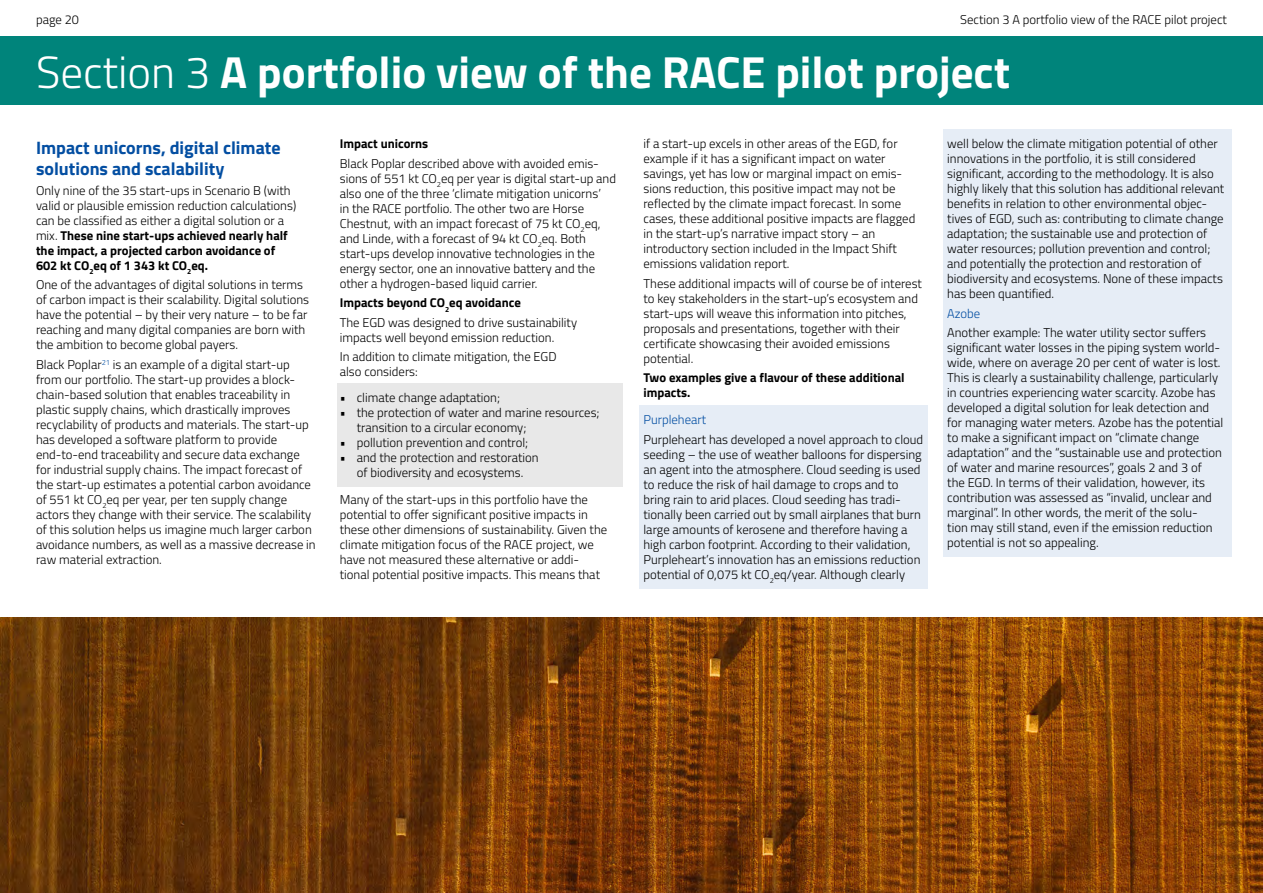
<style>
.page{position:relative;width:1263px;height:893px;background:#fff}
.page>*{position:absolute;margin:0;border:0;box-sizing:border-box;transform-origin:0 0}
.t1{font:700 45px "Titillium Web";color:#fff}
.t2{font:700 18px/21px "Titillium Web";color:#034ea2}
.t3{font:300 12.75px/15px "Titillium Web";color:#000}
.t4{font:700 12.75px/15px "Titillium Web";color:#000}
.t5{font:300 12.75px "Titillium Web";color:#034ea2}
.s1{font-weight:300}
.s2{font-weight:700}
</style>
<div class="page">
<div style="left:0;top:37px;width:1263px;height:68px;background:#00847b"></div>
<div style="left:337px;top:383px;width:285px;height:28px;background:#e8e8e8"></div>
<div style="left:337px;top:398px;width:285px;height:43px;background:#e8e8e8"></div>
<div style="left:337px;top:428px;width:285px;height:28px;background:#e8e8e8"></div>
<div style="left:337px;top:443px;width:285px;height:43px;background:#e8e8e8"></div>
<div style="left:639px;top:405px;width:289px;height:29px;background:#e6edf6"></div>
<div style="left:639px;top:425px;width:289px;height:163px;background:#e6edf6"></div>
<div style="left:943px;top:129px;width:288px;height:179px;background:#e6edf6"></div>
<div style="left:943px;top:299px;width:288px;height:28px;background:#e6edf6"></div>
<div style="left:943px;top:318px;width:288px;height:239px;background:#e6edf6"></div>
<img style="left:0;top:618px;width:1263px;height:275px">
<p class="t3" style="left:36px;top:11px;width:45px">page 20</p>
<p class="t3" style="left:960px;top:11px;width:268px">Section 3 A portfolio view of the RACE pilot project</p>
<h1 class="t1" style="left:36px;top:38px;width:975px"><span class="s1">Section 3</span> A portfolio view of the RACE pilot project</h1>
<h2 class="t2" style="left:36px;top:136px;width:246px">Impact unicorns, digital climate solutions and scalability</h2>
<p class="t3" style="left:36px;top:182px;width:262px">Only nine of the 35 start-ups in Scenario B (with valid or plausible emission reduction calculations) can be classified as either a digital solution or a mix. <span class="s2">These nine start-ups achieved nearly half the impact, a projected carbon avoidance of 602 kt CO</span><sub>2</sub><span class="s2">eq of 1 343 kt CO</span><sub>2</sub><span class="s2">eq.</span></p>
<p class="t3" style="left:36px;top:277px;width:275px">One of the advantages of digital solutions in terms of carbon impact is their scalability. Digital solutions have the potential – by their very nature – to be far reaching and many digital companies are born with the ambition to become global payers.</p>
<p class="t3" style="left:36px;top:356px;width:281px">Black Poplar<sup>21</sup> is an example of a digital start-up from our portfolio. The start-up provides a block&shy;chain-based solution that enables traceability in plastic supply chains, which drastically improves recyclability of products and materials. The start-up has developed a software platform to provide end-to-end traceability and secure data exchange for industrial supply chains. The impact forecast of the start-up estimates a potential carbon avoidance of 551 kt CO<sub>2</sub>eq per year, per ten supply change actors they change with their service. The scalability of this solution helps us imagine much larger carbon avoidance numbers, as well as a massive decrease in raw material extraction.</p>
<p class="t4" style="left:340px;top:136px;width:90px">Impact unicorns</p>
<p class="t3" style="left:340px;top:155px;width:278px">Black Poplar described above with avoided emis&shy;sions of 551 kt CO<sub>2</sub>eq per year is digital start-up and also one of the three ‘climate mitigation unicorns’<br>in the RACE portfolio. The other two are Horse Chestnut, with an impact forecast of 75 kt CO<sub>2</sub>eq, and Linde, with a forecast of 94 kt CO<sub>2</sub>eq. Both start-ups develop innovative technologies in the energy sector, one an innovative battery and the other a hydrogen-based liquid carrier.</p>
<p class="t3" style="left:340px;top:292px;width:239px;line-height:19.5px"><span class="s2">Impacts beyond CO</span><sub>2</sub><span class="s2">eq avoidance<br></span>The EGD was designed to drive sustainability</p>
<p class="t3" style="left:340px;top:327px;width:218px;line-height:19.5px">impacts well beyond emission reduction.<br>In addition to climate mitigation, the EGD</p>
<p class="t3" style="left:340px;top:364px;width:80px">also considers:</p>
<p class="t3" style="left:340px;top:389px;width:162px">• climate change adaptation;</p>
<p class="t3" style="left:357px;top:404px;width:244px;text-indent:-17px">• the protection of water and marine resources; transition to a circular economy;</p>
<p class="t3" style="left:340px;top:434px;width:190px">• pollution prevention and control;</p>
<p class="t3" style="left:340px;top:449px;width:200px;text-align:center">• and the protection and restoration of biodiversity and ecosystems.</p>
<p class="t3" style="left:340px;top:491px;width:269px">Many of the start-ups in this portfolio have the potential to offer significant positive impacts in these other dimensions of sustainability. Given the climate mitigation focus of the RACE project, we have not measured these alternative or addi&shy;tional potential positive impacts. This means that</p>
<p class="t3" style="left:643px;top:136px;width:273px">if a start-up excels in other areas of the EGD, for example if it has a significant impact on water savings, yet has low or marginal impact on emis&shy;sions reduction, this positive impact may not be reflected by the climate impact forecast. In some cases, these additional positive impacts are flagged in the start-up’s narrative impact story – an introductory section included in the Impact Shift emissions validation report.</p>
<p class="t3" style="left:643px;top:275px;width:280px">These additional impacts will of course be of interest to key stakeholders in the start-up’s ecosystem and start-ups will weave this information into pitches, proposals and presentations, together with their certificate showcasing their avoided emissions potential.</p>
<p class="t4" style="left:643px;top:370px;width:263px">Two examples give a flavour of these additional impacts.</p>
<p class="t5" style="left:643px;top:410px;width:64px">Purpleheart</p>
<p class="t3" style="left:643px;top:431px;width:281px">Purpleheart has developed a novel approach to cloud seeding – the use of weather balloons for dispersing an agent into the atmosphere. Cloud seeding is used to reduce the risk of hail damage to crops and to bring rain to arid places. Cloud seeding has tradi&shy;tionally been carried out by small airplanes that burn large amounts of kerosene and therefore having a high carbon footprint. According to their validation, Purpleheart’s innovation has an emissions reduction potential of 0,075 kt CO<sub>2</sub>eq/year. Although clearly</p>
<p class="t3" style="left:947px;top:136px;width:278px">well below the climate mitigation potential of other innovations in the portfolio, it is still considered significant, according to the methodology. It is also highly likely that this solution has additional relevant benefits in relation to other environmental objec&shy;tives of EGD, such as: contributing to climate change adaptation; the sustainable use and protection of water resources; pollution prevention and control; and potentially the protection and restoration of biodiversity and ecosystems. None of these impacts has been quantified.</p>
<p class="t5" style="left:947px;top:304px;width:35px">Azobe</p>
<p class="t3" style="left:947px;top:325px;width:278px">Another example: The water utility sector suffers significant water losses in the piping system world&shy;wide, where on average 20 per cent of water is lost.<br>This is clearly a sustainability challenge, particularly in countries experiencing water scarcity. Azobe has developed a digital solution for leak detection and for managing water meters. Azobe has the potential to make a significant impact on “climate change adaptation” and the “sustainable use and protection of water and marine resources”, goals 2 and 3 of<br>the EGD. In terms of their validation, however, its contribution was assessed as “invalid, unclear and marginal”. In other words, the merit of the solu-<br>tion may still stand, even if the emission reduction potential is not so appealing.</p>
</div>
